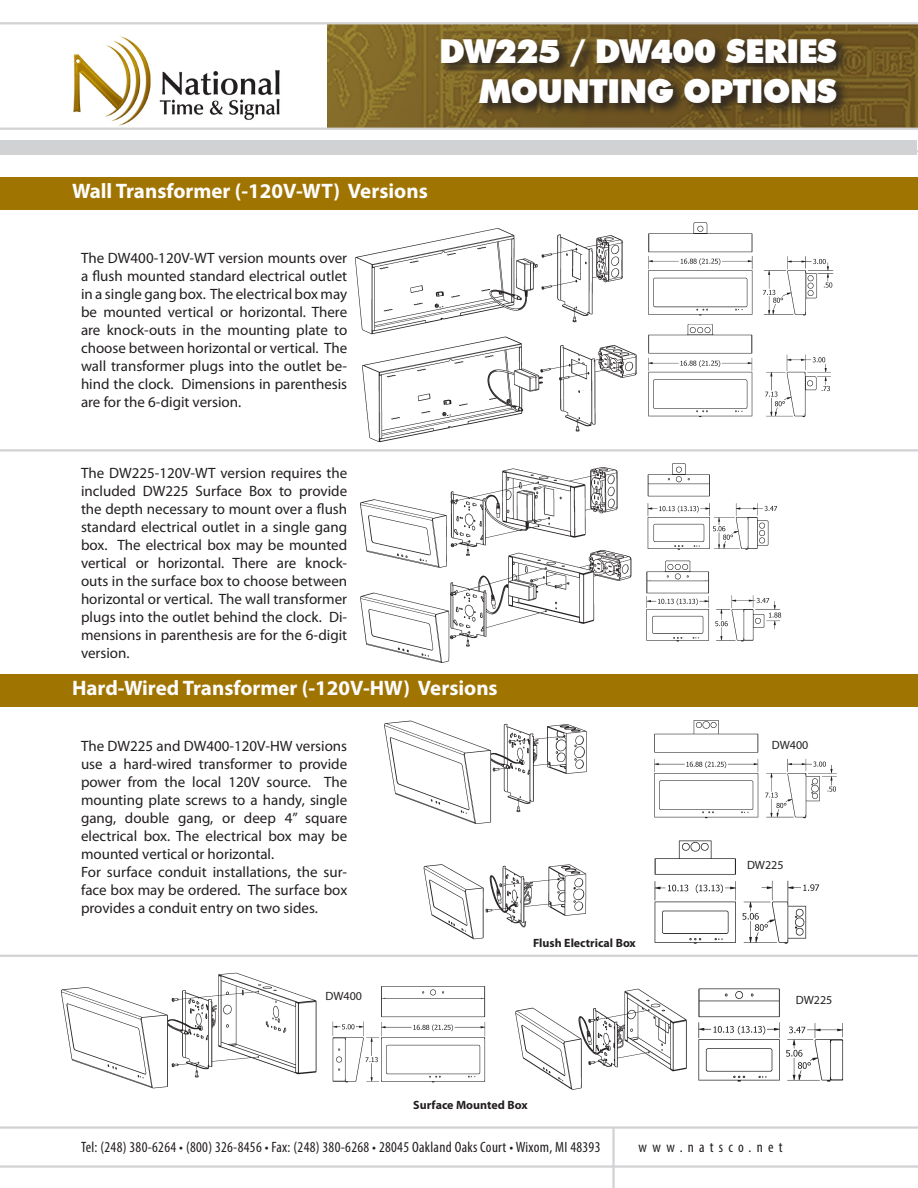
<style>
.page{position:relative;width:918px;height:1188px;background:#fff}
.page>*{position:absolute;margin:0;border:0;box-sizing:border-box;transform-origin:0 0}
.t1{font:900 33px "Futura BT";letter-spacing:-.03em;color:#fff}
.t2{font:700 21px "Myriad Pro";color:#fdfdfd}
.t3{font:15px/18px "Myriad Pro";color:#231f20;text-align:justify}
.t4{font:condensed 15px "Myriad Pro";letter-spacing:.02em;color:#231f20}
.t5{font:condensed 15px "Myriad Pro";letter-spacing:.35em;color:#231f20}
.t6{font:700 12px "Myriad Pro";color:#231f20}
.t7{font:12px "Myriad Pro";color:#231f20}
</style>
<div class="page">
<img style="left:328px;top:25px;width:590px;height:103px">
<hr style="left:0;top:1126px;width:918px;height:3px;background:#d1d2d4">
<hr style="left:0;top:1165px;width:918px;height:3px;background:#d1d2d4">
<hr style="left:612px;top:1128px;width:3px;height:60px;background:#d1d2d4">
<hr style="left:0;top:150px;width:918px;height:2px;background:#d1d2d4">
<div style="left:1px;top:140px;width:916px;height:15px;background:#d1d2d4"></div>
<img style="left:67px;top:36px;width:220px;height:92px">
<hr style="left:0;top:22px;width:918px;height:2px;background:#d1d2d4">
<hr style="left:0;top:128px;width:918px;height:2px;background:#d1d2d4">
<div style="left:437px;top:35px;width:481px;height:109px;background:#231f20;opacity:.75"></div>
<hr style="left:0;top:449px;width:918px;height:3px;background:#d1d2d4">
<div style="left:1px;top:177px;width:917px;height:32px;background:#a07400"></div>
<img style="left:344px;top:209px;width:299px;height:107px">
<img style="left:351px;top:449px;width:298px;height:96px">
<img style="left:360px;top:316px;width:277px;height:127px">
<img style="left:639px;top:216px;width:195px;height:100px">
<img style="left:648px;top:324px;width:183px;height:94px">
<img style="left:639px;top:457px;width:139px;height:93px">
<img style="left:360px;top:545px;width:293px;height:118px">
<img style="left:639px;top:561px;width:143px;height:97px">
<div style="left:1px;top:674px;width:917px;height:32px;background:#a07400"></div>
<img style="left:344px;top:706px;width:299px;height:118px">
<img style="left:60px;top:972px;width:257px;height:116px">
<img style="left:639px;top:717px;width:198px;height:99px">
<img style="left:332px;top:986px;width:144px;height:97px">
<img style="left:385px;top:864px;width:219px;height:91px">
<img style="left:624px;top:816px;width:256px;height:139px">
<img style="left:476px;top:986px;width:161px;height:104px">
<img style="left:637px;top:988px;width:207px;height:94px">
<hr style="left:0;top:955px;width:918px;height:2px;background:#d1d2d4">
<p class="t1" style="left:439px;top:31px;width:399px">DW225 / DW400 SERIES</p>
<p class="t1" style="left:479px;top:71px;width:359px">MOUNTING OPTIONS</p>
<p class="t2" style="left:72px;top:177px;width:357px">Wall Transformer (-120V-WT) Versions</p>
<p class="t3" style="left:81px;top:248px;width:268px">The DW400-120V-WT version mounts over a flush mounted standard electrical outlet in a single gang box. The electrical box may be mounted vertical or horizontal. There are knock-outs in the mounting plate to choose between horizontal or vertical. The wall transformer plugs into the outlet be&shy;hind the clock. Dimensions in parenthesis are for the 6-digit version.</p>
<p class="t3" style="left:81px;top:463px;width:268px">The DW225-120V-WT version requires the included DW225 Surface Box to provide the depth necessary to mount over a flush standard electrical outlet in a single gang box. The electrical box may be mounted vertical or horizontal. There are knock&shy;outs in the surface box to choose between horizontal or vertical. The wall transformer plugs into the outlet behind the clock. Di&shy;mensions in parenthesis are for the 6-digit version.</p>
<p class="t2" style="left:72px;top:675px;width:427px">Hard-Wired Transformer (-120V-HW) Versions</p>
<p class="t3" style="left:81px;top:736px;width:268px">The DW225 and DW400-120V-HW versions use a hard-wired transformer to provide power from the local 120V source. The mounting plate screws to a handy, single gang, double gang, or deep 4” square electrical box. The electrical box may be mounted vertical or horizontal.</p>
<p class="t3" style="left:81px;top:862px;width:268px">For surface conduit installations, the sur&shy;face box may be ordered. The surface box provides a conduit entry on two sides.</p>
<p class="t6" style="left:533px;top:935px;width:104px">Flush Electrical Box</p>
<p class="t7" style="left:772px;top:737px;width:38px">DW400</p>
<p class="t7" style="left:747px;top:858px;width:38px">DW225</p>
<p class="t7" style="left:326px;top:989px;width:38px">DW400</p>
<p class="t7" style="left:796px;top:993px;width:38px">DW225</p>
<p class="t6" style="left:413px;top:1097px;width:116px">Surface Mounted Box</p>
<p class="t4" style="left:81px;top:1138px;width:521px">Tel: (248) 380-6264 • (800) 326-8456 • Fax: (248) 380-6268 • 28045 Oakland Oaks Court • Wixom, MI 48393</p>
<p class="t5" style="left:639px;top:1138px;width:146px">www.natsco.net</p>
</div>
